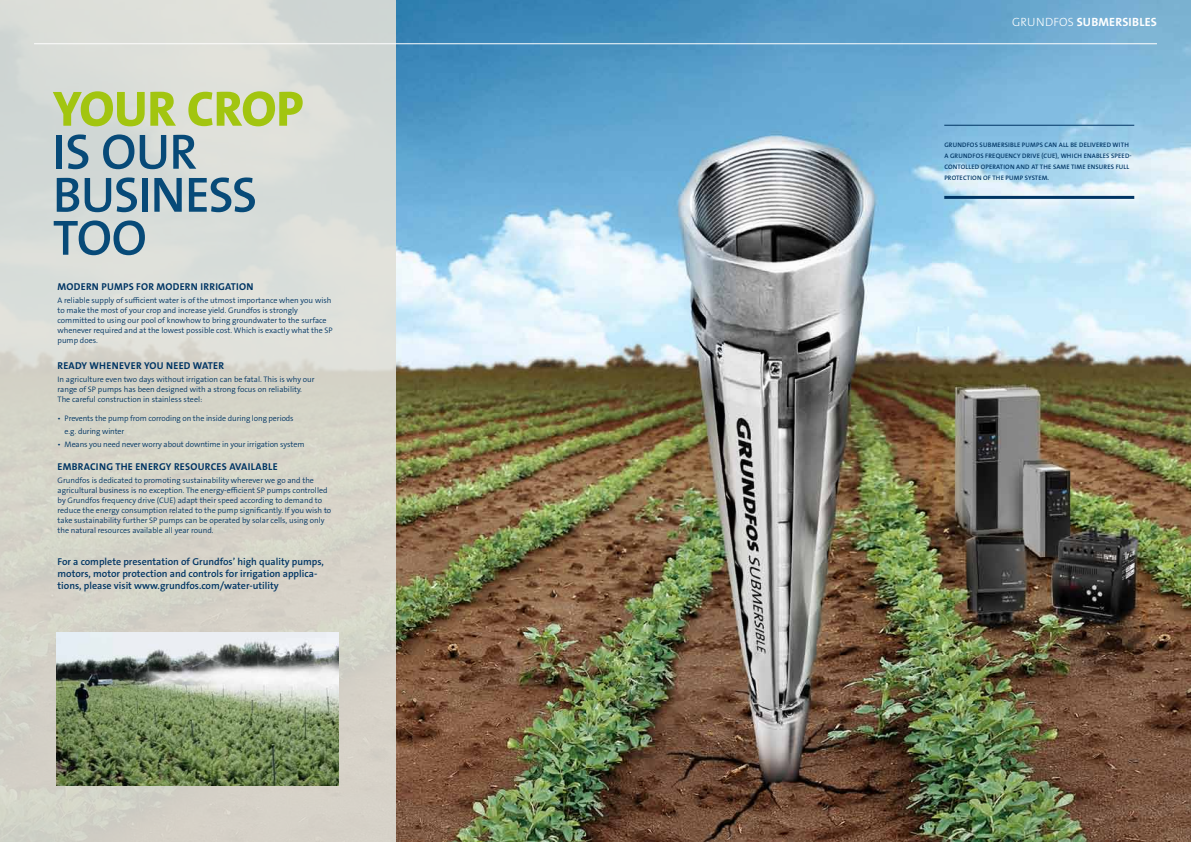
<style>
.page{position:relative;width:1191px;height:842px;background:#fff}
.page>*{position:absolute;margin:0;border:0;box-sizing:border-box;transform-origin:0 0}
.t1{font:50px/43px "Grundfos The Sans V2 OT 6 SB";letter-spacing:-.015em;color:#074a78}
.t2{font:50px "Grundfos The Sans V2 OT 8 XB";color:#a2c510}
.t3{font:12px "Grundfos The Sans V2 OT 7 B";letter-spacing:.015em;color:#fff}
.t4{font:10px/12px "Grundfos The Sans V2 OT 6 SB";color:#003564}
.t5{font:10px "Grundfos The Sans V2 OT 7 B";letter-spacing:.025em;color:#003564}
.t6{font:8px/10px "Grundfos The Sans V2 OT 4 SL";color:#003564}
.t7{font:6.5px/11px "Grundfos The Sans V2 OT 6 SB";letter-spacing:.025em;color:#003564}
.s1{font-family:"Grundfos The Sans V2 OT 3 L"}
</style>
<div class="page">
<img style="left:395px;top:0;width:796px;height:842px">
<svg style="left:0;top:0;width:395px;height:842px;fill:#d6d7ce"></svg>
<img style="left:57px;top:632px;width:281px;height:153px">
<hr style="left:34px;top:44px;width:1123px;height:1px;background:#fff">
<hr style="left:944px;top:125px;width:190px;height:1px;background:#003564">
<hr style="left:944px;top:196px;width:190px;height:3px;background:#003564">
<h1 class="t2" style="left:53px;top:77px;width:252px">YOUR CROP</h1>
<h1 class="t1" style="left:53px;top:131px;width:206px">IS OUR<br>BUSINESS<br>TOO</h1>
<p class="t5" style="left:58px;top:280px;width:197px">MODERN PUMPS FOR MODERN IRRIGATION</p>
<p class="t6" style="left:58px;top:295px;width:277px">A reliable supply of sufficient water is of the utmost importance when you wish to make the most of your crop and increase yield. Grundfos is strongly committed to using our pool of knowhow to bring groundwater to the surface whenever required and at the lowest possible cost. Which is exactly what the SP pump does.</p>
<p class="t5" style="left:58px;top:359px;width:168px">READY WHENEVER YOU NEED WATER</p>
<p class="t6" style="left:58px;top:374px;width:259px">In agriculture even two days without irrigation can be fatal. This is why our range of SP pumps has been designed with a strong focus on reliability.<br>The careful construction in stainless steel:</p>
<p class="t6" style="left:65px;top:411px;width:231px;line-height:13px;text-indent:-7px">• Prevents the pump from corroding on the inside during long periods e.g. during winter</p>
<p class="t6" style="left:58px;top:439px;width:248px">• Means you need never worry about downtime in your irrigation system</p>
<p class="t5" style="left:58px;top:460px;width:221px">EMBRACING THE ENERGY RESOURCES AVAILABLE</p>
<p class="t6" style="left:58px;top:475px;width:275px">Grundfos is dedicated to promoting sustainability wherever we go and the agricultural business is no exception. The energy-efficient SP pumps controlled by Grundfos frequency drive (CUE) adapt their speed according to demand to reduce the energy consumption related to the pump significantly. If you wish to take sustainability further SP pumps can be operated by solar cells, using only the natural resources available all year round.</p>
<p class="t4" style="left:58px;top:555px;width:268px">FOR A COMPLETE PRESENTATION OF GRUNDFOS’ HIGH QUALITY PUMPS,<br>MOTORS, MOTOR PROTECTION AND CONTROLS FOR IRRIGATION APPLICA-<br>TIONS, PLEASE VISIT WWW.GRUNDFOS.COM/WATER-UTILITY</p>
<h2 class="t3" style="left:1012px;top:14px;width:145px"><span class="s1">GRUNDFOS</span> SUBMERSIBLES</h2>
<p class="t7" style="left:944px;top:139px;width:186px">GRUNDFOS SUBMERSIBLE PUMPS CAN ALL BE DELIVERED WITH<br>A GRUNDFOS FREQUENCY DRIVE (CUE</p>
<p class="t7" style="left:944px;top:150px;width:189px;text-indent:111px">), WHICH ENABLES SPEED-<br>CONTOLLED OPERATION AND AT THE SAME TIME ENSURES FULL<br>PROTECTION OF THE PUMP SYSTEM.</p>
</div>
